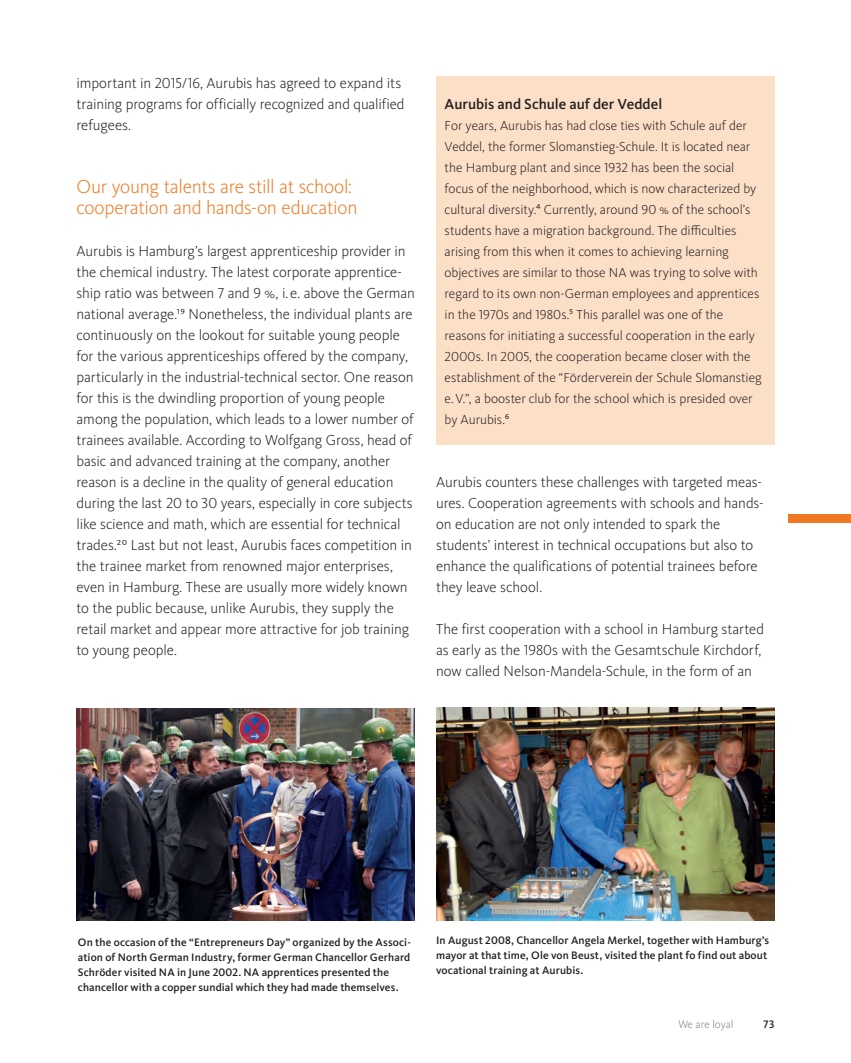
<style>
.page{position:relative;width:851px;height:1063px;background:#fff}
.page>*{position:absolute;margin:0;border:0;box-sizing:border-box;transform-origin:0 0}
.t1{font:300 19.5px/21px "Kievit Pro";letter-spacing:-.02em;color:#f07822}
.t2{font:300 15px/21px "Kievit Pro";letter-spacing:-.01em;color:#231f20}
.t3{font:500 15px "Kievit Pro";letter-spacing:-.005em;color:#231f20}
.t4{font:300 13.5px/21px "Kievit Pro";letter-spacing:-.005em;color:#231f20}
.t5{font:500 11.25px/15px "Kievit Pro";letter-spacing:.01em;color:#231f20}
.t6{font:300 11.25px "Kievit Pro";color:#808285}
.s1{font-size:15px}
</style>
<div class="page">
<img style="left:77px;top:708px;width:338px;height:213px">
<img style="left:436px;top:708px;width:338px;height:212px">
<div style="left:788px;top:514px;width:62px;height:9px;background:#f07822"></div>
<div style="left:436px;top:77px;width:338px;height:368px;background:#fcdfc7"></div>
<p class="t2" style="left:77px;top:72px;width:329px">important in 2015/16, Aurubis has agreed to expand its training programs for officially recognized and qualified refugees.</p>
<h1 class="t1" style="left:77px;top:176px;width:282px">Our young talents are still at school: cooperation and hands-on education</h1>
<p class="t2" style="left:77px;top:240px;width:340px">Aurubis is Hamburg’s largest apprenticeship provider in the chemical industry. The latest corporate apprentice&shy;ship ratio was between 7 and 9 %, i. e. above the German national average.19 Nonetheless, the individual plants are continuously on the lookout for suitable young people for the various apprenticeships offered by the company, particularly in the industrial-technical sector. One reason for this is the dwindling proportion of young people among the population, which leads to a lower number of trainees available. According to Wolfgang Gross, head of basic and advanced training at the company, another reason is a decline in the quality of general education during the last 20 to 30 years, especially in core subjects like science and math, which are essential for technical trades.20 Last but not least, Aurubis faces competition in the trainee market from renowned major enterprises, even in Hamburg. These are usually more widely known to the public because, unlike Aurubis, they supply the retail market and appear more attractive for job training to young people.</p>
<p class="t3" style="left:444px;top:95px;width:219px">Aurubis and Schule auf der Veddel</p>
<p class="t4" style="left:444px;top:115px;width:319px">For years, Aurubis has had close ties with Schule auf der Veddel, the former Slomanstieg-Schule. It is located near the Hamburg plant and since 1932 has been the social focus of the neighborhood, which is now characterized by cultural diversity.<span class="s1">4</span> Currently, around 90 % of the school’s students have a migration background. The difficulties arising from this when it comes to achieving learning objectives are similar to those NA was trying to solve with regard to its own non-German employees and apprentices in the 1970s and 1980s.<span class="s1">5</span> This parallel was one of the reasons for initiating a successful cooperation in the early 2000s. In 2005, the cooperation became closer with the establishment of the “Förderverein der Schule Slomanstieg e.V.”, a booster club for the school which is presided over by Aurubis.<span class="s1">6</span></p>
<p class="t2" style="left:436px;top:471px;width:329px">Aurubis counters these challenges with targeted meas&shy;ures. Cooperation agreements with schools and hands&shy;on education are not only intended to spark the students’ interest in technical occupations but also to enhance the qualifications of potential trainees before they leave school.</p>
<p class="t2" style="left:436px;top:618px;width:329px">The first cooperation with a school in Hamburg started as early as the 1980s with the Gesamtschule Kirchdorf, now called Nelson-Mandela-Schule, in the form of an</p>
<p class="t5" style="left:78px;top:934px;width:334px">On the occasion of the “Entrepreneurs Day” organized by the Associ&shy;ation of North German Industry, former German Chancellor Gerhard Schröder visited NA in June 2002. NA apprentices presented the chancellor with a copper sundial which they had made themselves.</p>
<p class="t5" style="left:436px;top:933px;width:334px">In August 2008, Chancellor Angela Merkel, together with Hamburg’s mayor at that time, Ole von Beust, visited the plant fo find out about vocational training at Aurubis.</p>
<p class="t6" style="left:678px;top:1017px;width:57px">We are loyal</p>
<p class="t5" style="left:763px;top:1016px;width:12px">73</p>
</div>
